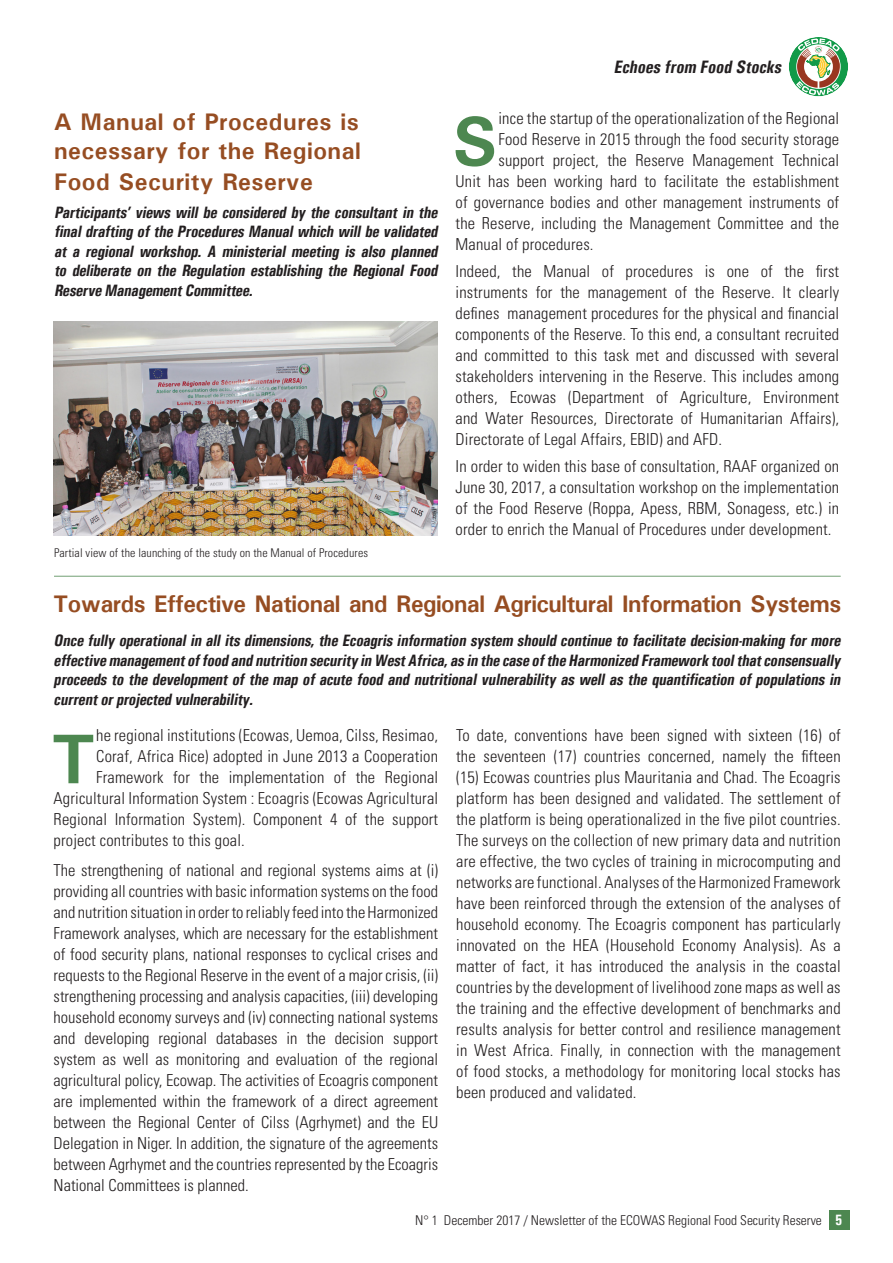
<style>
.page{position:relative;width:893px;height:1263px;background:#fff}
.page>*{position:absolute;margin:0;border:0;box-sizing:border-box;transform-origin:0 0}
.t1{font:700 70.5px "Univers";color:#4d8750}
.t2{font:700 24px/29.7px "Univers";letter-spacing:-.02em;color:#964d22;text-align:justify}
.t3{font:italic 700 condensed 18px "Univers";color:#231f20}
.t4{font:300 condensed 16.5px/21px "Univers LT Std";letter-spacing:.01em;color:#231f20;text-align:justify}
.t5{font:italic 700 condensed 16.5px/19.5px "Univers";color:#231f20;text-align:justify}
.t6{font:300 condensed 13.5px "Univers LT Std";color:#231f20}
.t7{font:300 condensed 12px "Univers LT Std";letter-spacing:.01em;color:#231f20}
.s1{font-family:"Univers";font-weight:700;font-size:15px;color:#fff}
</style>
<div class="page">
<svg style="left:789px;top:37px;width:59px;height:59px"></svg>
<div style="left:829px;top:1210px;width:20px;height:19px;background:#4d8750"></div>
<hr style="left:54px;top:576px;width:787px;height:1px;background:#4d8750">
<img style="left:54px;top:322px;width:384px;height:213px">
<p class="t2" style="left:54px;top:107px;width:308px">A Manual of Procedures is necessary for the Regional Food Security Reserve</p>
<p class="t5" style="left:54px;top:202px;width:388px">Participants’ views will be considered by the consultant in the finaldrafting oftheProceduresManualwhich willbevalidated at a regional workshop. A ministerial meeting is also planned to deliberate on the Regulation establishing the Regional Food ReserveManagementCommittee.</p>
<p class="t7" style="left:54px;top:546px;width:316px">Partial view of the launching of the study on the Manual of Procedures</p>
<p class="t3" style="left:613px;top:56px;width:173px">Echoes from Food Stocks</p>
<p class="t1" style="left:452px;top:96px;width:47px">S</p>
<p class="t4" style="left:498px;top:107px;width:342px">ince the startup of the operationalization of the Regional</p>
<p class="t4" style="left:498px;top:128px;width:342px">Food Reserve in 2015 through the food security storage</p>
<p class="t4" style="left:498px;top:149px;width:342px">support project, the Reserve Management Technical</p>
<p class="t4" style="left:456px;top:170px;width:385px">Unit has been working hard to facilitate the establishment</p>
<p class="t4" style="left:456px;top:191px;width:385px">of governance bodies and other management instruments of</p>
<p class="t4" style="left:456px;top:212px;width:385px">the Reserve, including the Management Committee and the</p>
<p class="t4" style="left:456px;top:233px;width:139px">Manual of procedures.</p>
<p class="t4" style="left:456px;top:261px;width:385px">Indeed, the Manual of procedures is one of the first instruments for the management of the Reserve. It clearly defines management procedures for the physical and financial components of the Reserve. To this end, a consultant recruited and committed to this task met and discussed with several stakeholders intervening in the Reserve. This includes among others, Ecowas (Department of Agriculture, Environment and Water Resources, Directorate of Humanitarian Affairs), Directorate of Legal Affairs, EBID) and AFD.</p>
<p class="t4" style="left:456px;top:456px;width:385px">In order to widen this base of consultation, RAAF organized on June 30, 2017, a consultation workshop on the implementation of the Food Reserve (Roppa, Apess, RBM, Sonagess, etc.) in order to enrich the Manual of Procedures under development.</p>
<p class="t2" style="left:54px;top:588px;width:789px">Towards Effective National and Regional Agricultural Information Systems</p>
<p class="t5" style="left:54px;top:631px;width:792px">Oncefully operationalin allitsdimensions,theEcoagrisinformation system should continueto facilitatedecision-making formore effectivemanagementoffood and nutrition security in WestAfrica,asin thecaseoftheHarmonized Framework toolthatconsensually proceeds to the development of the map of acute food and nutritional vulnerability as well as the quantification of populations in currentorprojected vulnerability.</p>
<p class="t1" style="left:51px;top:714px;width:46px">T</p>
<p class="t4" style="left:96px;top:725px;width:343px">he regional institutions (Ecowas, Uemoa, Cilss, Resimao,</p>
<p class="t4" style="left:96px;top:746px;width:343px">Coraf, Africa Rice) adopted in June 2013 a Cooperation</p>
<p class="t4" style="left:96px;top:767px;width:343px">Framework for the implementation of the Regional</p>
<p class="t4" style="left:54px;top:788px;width:386px">Agricultural Information System : Ecoagris (Ecowas Agricultural</p>
<p class="t4" style="left:54px;top:809px;width:386px">Regional Information System). Component 4 of the support</p>
<p class="t4" style="left:54px;top:830px;width:193px">project contributes to this goal.</p>
<p class="t4" style="left:54px;top:859px;width:386px">The strengthening of national and regional systems aims at (i) providing all countries with basic information systems on the food and nutrition situation in order to reliably feed into the Harmonized Framework analyses, which are necessary for the establishment of food security plans, national responses to cyclical crises and requests to the Regional Reserve in the event of a major crisis, (ii) strengthening processing and analysis capacities, (iii) developing household economy surveys and (iv) connecting national systems and developing regional databases in the decision support system as well as monitoring and evaluation of the regional agricultural policy, Ecowap. The activities of Ecoagris component are implemented within the framework of a direct agreement between the Regional Center of Cilss (Agrhymet) and the EU Delegation in Niger. In addition, the signature of the agreements between Agrhymet and the countries represented by the Ecoagris National Committees is planned.</p>
<p class="t4" style="left:456px;top:725px;width:386px">To date, conventions have been signed with sixteen (16) of the seventeen (17) countries concerned, namely the fifteen (15) Ecowas countries plus Mauritania and Chad. The Ecoagris platform has been designed and validated. The settlement of the platform is being operationalized in the five pilot countries.<br>The surveys on the collection of new primary data and nutrition are effective, the two cycles of training in microcomputing and networks are functional. Analyses of the Harmonized Framework have been reinforced through the extension of the analyses of household economy. The Ecoagris component has particularly innovated on the HEA (Household Economy Analysis). As a matter of fact, it has introduced the analysis in the coastal countries by the development of livelihood zone maps as well as the training and the effective development of benchmarks and results analysis for better control and resilience management in West Africa. Finally, in connection with the management of food stocks, a methodology for monitoring local stocks has been produced and validated.</p>
<p class="t6" style="left:415px;top:1212px;width:429px">N° 1 December 2017 / Newsletter of the ECOWAS Regional Food Security Reserve <span class="s1">5</span></p>
</div>
